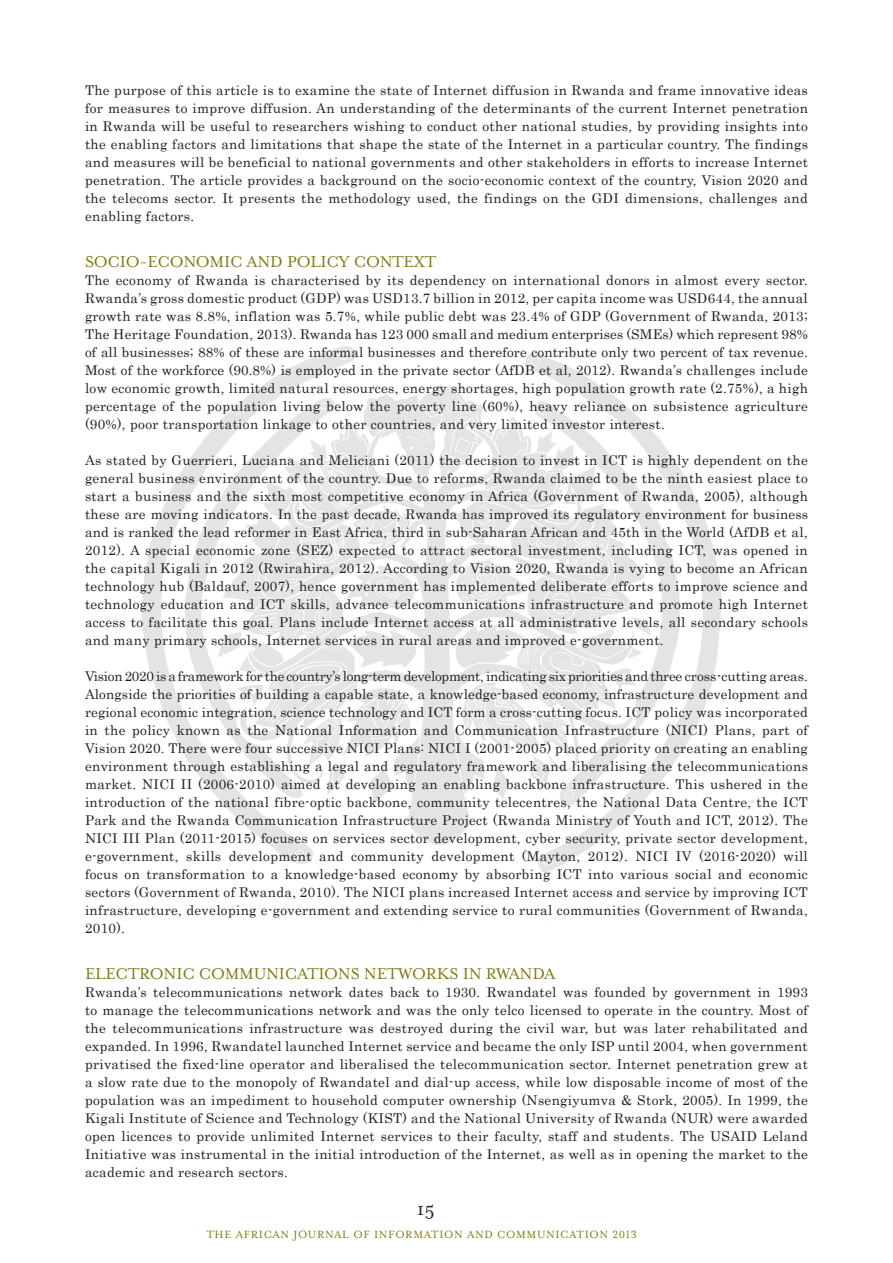
<style>
.page{position:relative;width:893px;height:1263px;background:#fff}
.page>*{position:absolute;margin:0;border:0;box-sizing:border-box;transform-origin:0 0}
.t1{font:21px "Mrs Eaves Roman";color:#231f20}
.subhead{font:18px "Mrs Eaves Small Caps";letter-spacing:-.015em;color:#7c790e}
.t2{font:13.5px/18px "Century";letter-spacing:.025em;color:#231f20;text-align:justify}
.t3{font:12px "Mrs Eaves Small Caps";letter-spacing:.05em;color:#7c790e}
</style>
<div class="page">
<img style="left:141px;top:346px;width:618px;height:527px">
<p class="t2" style="left:85px;top:80px;width:724px">The purpose of this article is to examine the state of Internet diffusion in Rwanda and frame innovative ideas for measures to improve diffusion. An understanding of the determinants of the current Internet penetration in Rwanda will be useful to researchers wishing to conduct other national studies, by providing insights into the enabling factors and limitations that shape the state of the Internet in a particular country. The findings and measures will be beneficial to national governments and other stakeholders in efforts to increase Internet penetration. The article provides a background on the socio-economic context of the country, Vision 2020 and the telecoms sector. It presents the methodology used, the findings on the GDI dimensions, challenges and enabling factors.</p>
<p class="subhead" style="left:85px;top:252px;width:353px">SOCIO-ECONOMIC AND POLICY CONTEXT</p>
<p class="t2" style="left:85px;top:270px;width:724px">The economy of Rwanda is characterised by its dependency on international donors in almost every sector.<br>Rwanda’s gross domestic product (GDP) was USD13.7 billion in 2012, per capita income was USD644, the annual growth rate was 8.8%, inflation was 5.7%, while public debt was 23.4% of GDP (Government of Rwanda, 2013; The Heritage Foundation, 2013). Rwanda has 123 000 small and medium enterprises (SMEs) which represent 98% of all businesses; 88% of these are informal businesses and therefore contribute only two percent of tax revenue.<br>Most of the workforce (90.8%) is employed in the private sector (AfDB et al, 2012). Rwanda’s challenges include low economic growth, limited natural resources, energy shortages, high population growth rate (2.75%), a high percentage of the population living below the poverty line (60%), heavy reliance on subsistence agriculture (90%), poor transportation linkage to other countries, and very limited investor interest.</p>
<p class="t2" style="left:85px;top:450px;width:724px">As stated by Guerrieri, Luciana and Meliciani (2011) the decision to invest in ICT is highly dependent on the general business environment of the country. Due to reforms, Rwanda claimed to be the ninth easiest place to start a business and the sixth most competitive economy in Africa (Government of Rwanda, 2005), although these are moving indicators. In the past decade, Rwanda has improved its regulatory environment for business and is ranked the lead reformer in East Africa, third in sub-Saharan African and 45th in the World (AfDB et al, 2012). A special economic zone (SEZ) expected to attract sectoral investment, including ICT, was opened in the capital Kigali in 2012 (Rwirahira, 2012). According to Vision 2020, Rwanda is vying to become an African technology hub (Baldauf, 2007), hence government has implemented deliberate efforts to improve science and technology education and ICT skills, advance telecommunications infrastructure and promote high Internet access to facilitate this goal. Plans include Internet access at all administrative levels, all secondary schools and many primary schools, Internet services in rural areas and improved e-government.</p>
<p class="t2" style="left:85px;top:666px;width:724px">Vision 2020 is a framework for the country’s long-term development, indicating six priorities and three cross-cutting areas.<br>Alongside the priorities of building a capable state, a knowledge-based economy, infrastructure development and regional economic integration, science technology and ICT form a cross-cutting focus. ICT policy was incorporated in the policy known as the National Information and Communication Infrastructure (NICI) Plans, part of Vision 2020. There were four successive NICI Plans: NICI I (2001-2005) placed priority on creating an enabling environment through establishing a legal and regulatory framework and liberalising the telecommunications market. NICI II (2006-2010) aimed at developing an enabling backbone infrastructure. This ushered in the introduction of the national fibre-optic backbone, community telecentres, the National Data Centre, the ICT Park and the Rwanda Communication Infrastructure Project (Rwanda Ministry of Youth and ICT, 2012). The NICI III Plan (2011-2015) focuses on services sector development, cyber security, private sector development, e-government, skills development and community development (Mayton, 2012). NICI IV (2016-2020) will focus on transformation to a knowledge-based economy by absorbing ICT into various social and economic sectors (Government of Rwanda, 2010). The NICI plans increased Internet access and service by improving ICT infrastructure, developing e-government and extending service to rural communities (Government of Rwanda, 2010).</p>
<p class="subhead" style="left:85px;top:964px;width:472px">ELECTRONIC COMMUNICATIONS NETWORKS IN RWANDA</p>
<p class="t2" style="left:85px;top:982px;width:724px">Rwanda’s telecommunications network dates back to 1930. Rwandatel was founded by government in 1993 to manage the telecommunications network and was the only telco licensed to operate in the country. Most of the telecommunications infrastructure was destroyed during the civil war, but was later rehabilitated and expanded. In 1996, Rwandatel launched Internet service and became the only ISP until 2004, when government privatised the fixed-line operator and liberalised the telecommunication sector. Internet penetration grew at a slow rate due to the monopoly of Rwandatel and dial-up access, while low disposable income of most of the population was an impediment to household computer ownership (Nsengiyumva &amp; Stork, 2005). In 1999, the Kigali Institute of Science and Technology (KIST) and the National University of Rwanda (NUR) were awarded open licences to provide unlimited Internet services to their faculty, staff and students. The USAID Leland Initiative was instrumental in the initial introduction of the Internet, as well as in opening the market to the academic and research sectors.</p>
<p class="t1" style="left:417px;top:1197px;width:19px">15</p>
<p class="t3" style="left:206px;top:1228px;width:432px">THE AFRICAN JOURNAL OF INFORMATION AND COMMUNICATION 2013</p>
</div>
